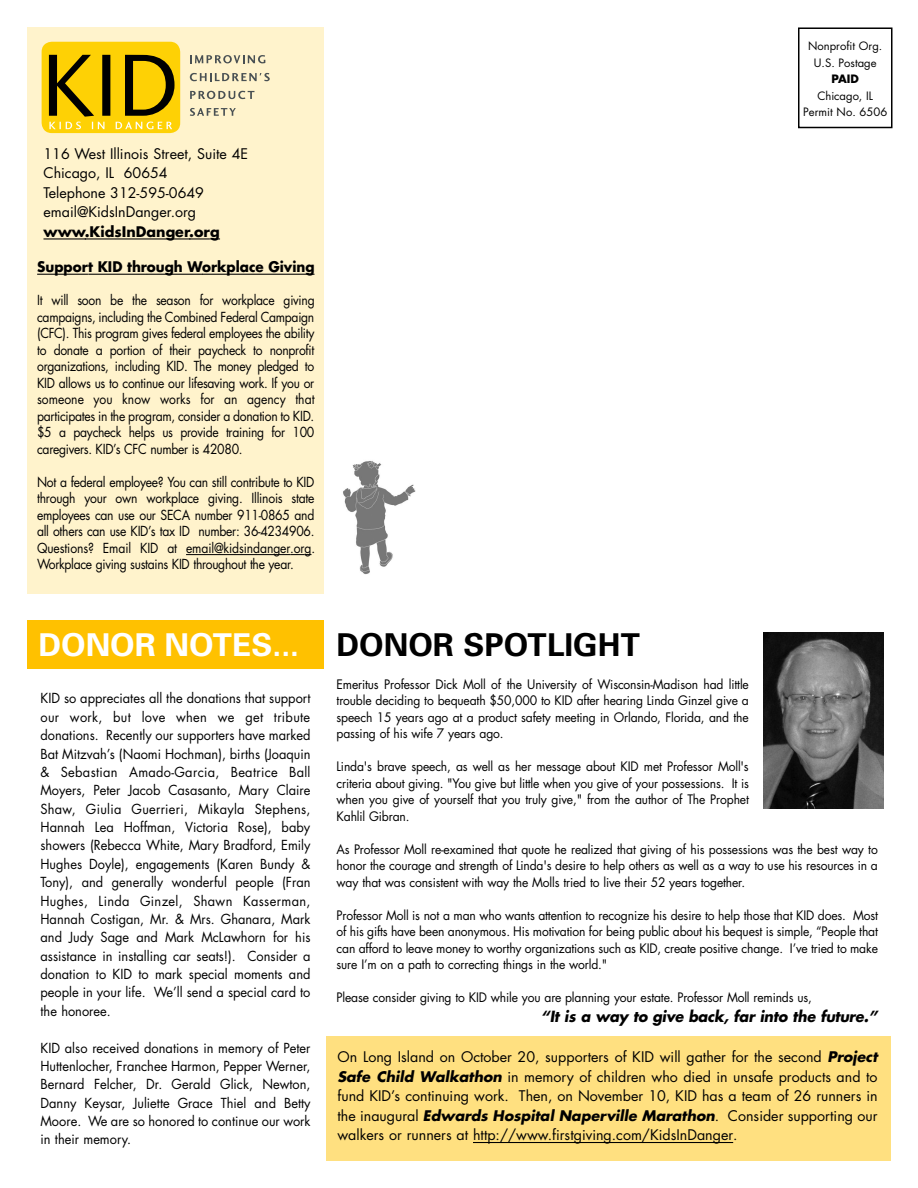
<style>
.page{position:relative;width:918px;height:1188px;background:#fff}
.page>*{position:absolute;margin:0;border:0;box-sizing:border-box;transform-origin:0 0}
.t1{font:700 31.5px "Univers";color:#000}
.t2{font:italic 700 15px "Futura";letter-spacing:-.015em;color:#000;scale:.95 1}
.t3{font:14.25px/19.5px "Futura";color:#000}
.t4{font:700 14.25px "Futura";color:#000;scale:.95 1}
.t5{font:700 14.25px "Futura";color:#000}
.t6{font:13.5px/18.5px "Futura";letter-spacing:-.01em;color:#000;text-align:justify;scale:.95 1}
.t7{font:13.5px/16.5px "Futura";letter-spacing:-.01em;color:#000;text-align:justify;scale:.9 1}
.t8{font:12.75px/16.5px "Futura";letter-spacing:-.01em;color:#000;text-align:justify;scale:.95 1}
.t9{font:11.25px/16.5px "Futura";color:#000;text-align:center}
.t10{font:700 11.25px "Futura";color:#000}
.s1{color:#fff}
.s2{font-weight:700;font-style:italic}
</style>
<div class="page">
<div style="left:27px;top:27px;width:297px;height:567px;background:#fff3cc"></div>
<hr style="left:44px;top:238px;width:42px;height:1px;background:#000">
<hr style="left:85px;top:238px;width:105px;height:1px;background:#000">
<svg style="left:189px;top:238px;width:31px;height:1px"></svg>
<div style="left:798px;top:27px;width:94px;height:101px;border:2px solid #000"></div>
<hr style="left:37px;top:274px;width:51px;height:1px;background:#000">
<hr style="left:88px;top:274px;width:59px;height:1px;background:#000">
<hr style="left:147px;top:274px;width:56px;height:1px;background:#000">
<hr style="left:202px;top:274px;width:113px;height:1px;background:#000">
<hr style="left:186px;top:554px;width:104px;height:1px;background:#000">
<svg style="left:290px;top:554px;width:22px;height:1px"></svg>
<img style="left:343px;top:461px;width:73px;height:114px">
<div style="left:42px;top:42px;width:138px;height:91px;background:#fed105;border-radius:10px"></div>
<svg style="left:49px;top:55px;width:126px;height:74px"></svg>
<svg style="left:190px;top:55px;width:75px;height:8px"></svg>
<svg style="left:190px;top:73px;width:80px;height:8px"></svg>
<svg style="left:190px;top:91px;width:64px;height:8px"></svg>
<svg style="left:190px;top:108px;width:46px;height:8px"></svg>
<div style="left:27px;top:620px;width:297px;height:49px;background:#ffc100"></div>
<img style="left:764px;top:632px;width:119px;height:177px">
<div style="left:327px;top:1036px;width:564px;height:125px;background:#ffe080"></div>
<hr style="left:473px;top:1142px;width:76px;height:1px;background:#000">
<hr style="left:548px;top:1142px;width:185px;height:1px;background:#000">
<p class="t3" style="left:44px;top:145px;width:206px">116 West Illinois Street, Suite 4E<br>Chicago, IL 60654<br>Telephone 312-595-0649 email@KidsInDanger.org</p>
<p class="t5" style="left:44px;top:225px;width:178px">www.KidsInDanger.org</p>
<p class="t4" style="left:37px;top:260px;width:294px">Support KID through Workplace Giving</p>
<p class="t7" style="left:37px;top:293px;width:310px">It will soon be the season for workplace giving campaigns, including the Combined Federal Campaign (CFC). This program gives federal employees the ability to donate a portion of their paycheck to nonprofit organizations, including KID. The money pledged to KID allows us to continue our lifesaving work. If you or someone you know works for an agency that participates in the program, consider a donation to KID. $5 a paycheck helps us provide training for 100 caregivers. KID’s CFC number is 42080.</p>
<p class="t7" style="left:37px;top:475px;width:310px">Not a federal employee? You can still contribute to KID through your own workplace giving. Illinois state employees can use our SECA number 911-0865 and all others can use KID’s tax ID number: 36-4234906.<br>Questions? Email KID at email@kidsindanger.org.<br>Workplace giving sustains KID throughout the year.</p>
<p class="t9" style="left:808px;top:39px;width:76px">Nonprofit Org.<br>U.S. Postage</p>
<p class="t10" style="left:832px;top:74px;width:29px">PAID</p>
<p class="t9" style="left:803px;top:88px;width:86px">Chicago, IL<br>Permit No. 6506</p>
<h1 class="t1" style="left:39px;top:633px;width:603px"><span class="s1">DONOR NOTES...</span> DONOR SPOTLIGHT</h1>
<p class="t8" style="left:337px;top:677px;width:436px">Emeritus Professor Dick Moll of the University of Wisconsin-Madison had little trouble deciding to bequeath $50,000 to KID after hearing Linda Ginzel give a speech 15 years ago at a product safety meeting in Orlando, Florida, and the passing of his wife 7 years ago.</p>
<p class="t8" style="left:337px;top:759px;width:436px">Linda's brave speech, as well as her message about KID met Professor Moll's criteria about giving. "You give but little when you give of your possessions. It is when you give of yourself that you truly give," from the author of The Prophet Kahlil Gibran.</p>
<p class="t8" style="left:337px;top:842px;width:571px">As Professor Moll re-examined that quote he realized that giving of his possessions was the best way to honor the courage and strength of Linda's desire to help others as well as a way to use his resources in a way that was consistent with way the Molls tried to live their 52 years together.</p>
<p class="t8" style="left:337px;top:908px;width:572px">Professor Moll is not a man who wants attention to recognize his desire to help those that KID does. Most of his gifts have been anonymous. His motivation for being public about his bequest is simple, “People that can afford to leave money to worthy organizations such as KID, create positive change. I’ve tried to make sure I’m on a path to correcting things in the world."</p>
<p class="t8" style="left:337px;top:990px;width:502px">Please consider giving to KID while you are planning your estate. Professor Moll reminds us,</p>
<p class="t2" style="left:541px;top:1009px;width:356px">“It is a way to give back, far into the future.”</p>
<p class="t3" style="left:337px;top:1049px;width:542px;text-align:justify">On Long Island on October 20, supporters of KID will gather for the second <span class="s2">Project Safe Child Walkathon</span> in memory of children who died in unsafe products and to fund KID’s continuing work. Then, on November 10, KID has a team of 26 runners in the inaugural <span class="s2">Edwards Hospital Naperville Marathon</span>. Consider supporting our walkers or runners at http://www.firstgiving.com/KidsInDanger.</p>
<p class="t6" style="left:40px;top:690px;width:286px">KID so appreciates all the donations that support our work, but love when we get tribute donations. Recently our supporters have marked Bat Mitzvah’s (Naomi Hochman), births (Joaquin &amp; Sebastian Amado-Garcia, Beatrice Ball Moyers, Peter Jacob Casasanto, Mary Claire Shaw, Giulia Guerrieri, Mikayla Stephens, Hannah Lea Hoffman, Victoria Rose), baby showers (Rebecca White, Mary Bradford, Emily Hughes Doyle), engagements (Karen Bundy &amp; Tony), and generally wonderful people (Fran Hughes, Linda Ginzel, Shawn Kasserman, Hannah Costigan, Mr. &amp; Mrs. Ghanara, Mark and Judy Sage and Mark McLawhorn for his assistance in installing car seats!). Consider a donation to KID to mark special moments and people in your life. We’ll send a special card to the honoree.</p>
<p class="t6" style="left:40px;top:1040px;width:286px">KID also received donations in memory of Peter Huttenlocher, Franchee Harmon, Pepper Werner, Bernard Felcher, Dr. Gerald Glick, Newton, Danny Keysar, Juliette Grace Thiel and Betty Moore. We are so honored to continue our work in their memory.</p>
</div>
